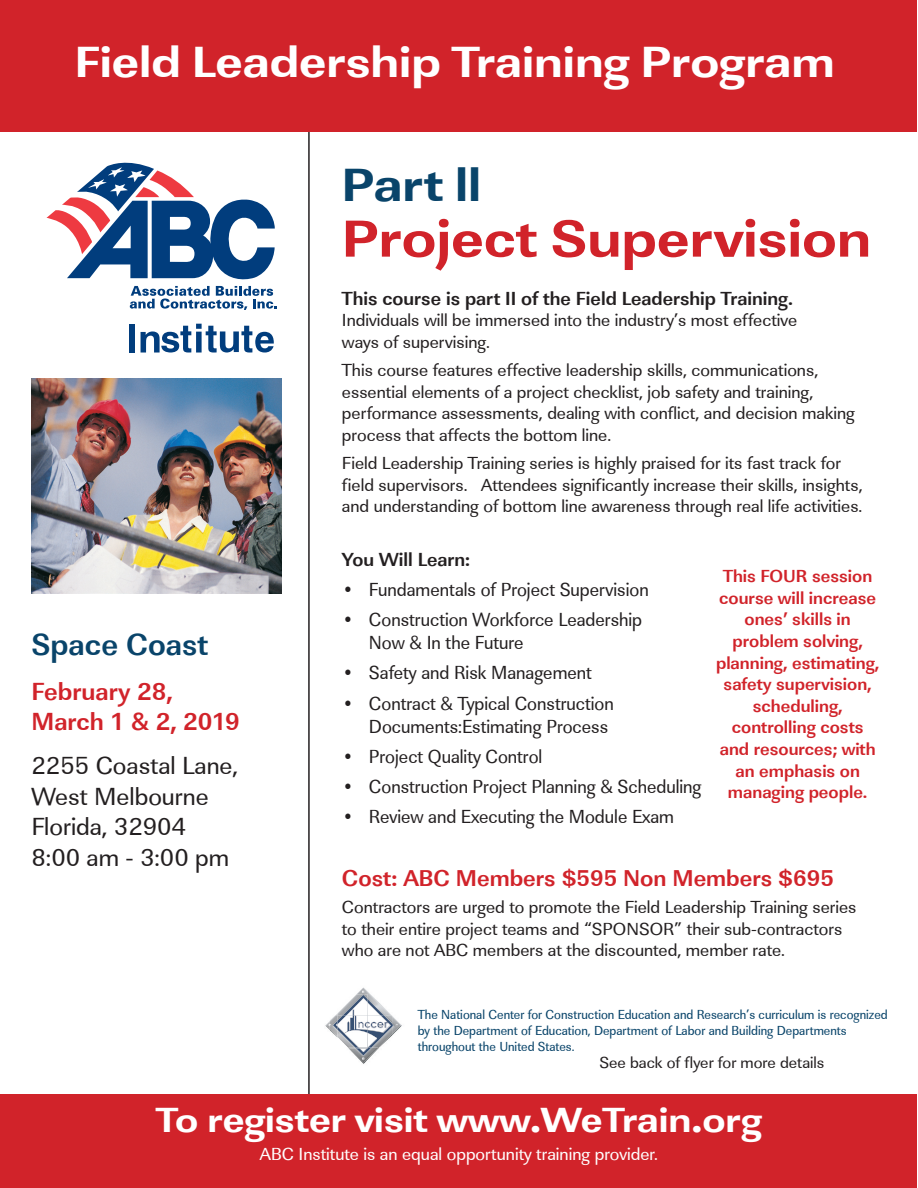
<style>
.page{position:relative;width:918px;height:1188px;background:#fff}
.page>*{position:absolute;margin:0;border:0;box-sizing:border-box;transform-origin:0 0}
.t1{font:54px "URW Linear T Ext Bol Ext Wid";color:#d1232a}
.t2{font:48px "URW Linear T Ext Bol Ext Wid";color:#09446a}
.t3{font:45px "URW Linear T Ext Bol Ext Wid";color:#fff}
.t4{font:36px "URW Linear T Ext Bol Ext Wid";color:#fff}
.t5{font:700 31.5px "URW Linear T";color:#09446a}
.t6{font:25.5px/30.6px "URW Linear T";color:#231f20}
.t7{font:700 25.5px/30.6px "URW Linear T";color:#d1232a}
.t8{font:700 23.7px "URW Linear T";color:#d1232a}
.t9{font:19.5px/23.4px "URW Linear T";color:#231f20;scale:.95 1}
.t10{font:700 19.5px "URW Linear T";color:#231f20}
.t11{font:18px/21.6px "URW Linear T";color:#231f20}
.t12{font:700 18px/21.6px "URW Linear T";color:#d1232a;text-align:center}
.t13{font:18px "URW Linear T";color:#fff}
.t14{font:16.5px "URW Linear T";color:#231f20}
.t15{font:13.5px/16.2px "URW Linear T Regu Narr";color:#09446a}
</style>
<div class="page">
<hr style="left:308px;top:122px;width:2px;height:1006px;background:#231f20">
<div style="left:1px;top:0;width:916px;height:132px;background:#d1232a"></div>
<div style="left:130px;top:324px;width:5px;height:29px;background:#013d7d"></div>
<svg style="left:141px;top:324px;width:133px;height:29px"></svg>
<svg style="left:46px;top:163px;width:231px;height:147px"></svg>
<div style="left:1px;top:1094px;width:916px;height:94px;background:#d1232a"></div>
<img style="left:326px;top:1022px;width:3px;height:7px">
<img style="left:360px;top:1060px;width:7px;height:3px">
<img style="left:361px;top:988px;width:40px;height:42px">
<svg style="left:329px;top:990px;width:69px;height:70px"></svg>
<img style="left:32px;top:378px;width:249px;height:216px">
<h3 class="t3" style="left:75px;top:35px;width:761px">Field Leadership Training Program</h3>
<h2 class="t2" style="left:342px;top:156px;width:141px">Part ll</h2>
<h1 class="t1" style="left:342px;top:206px;width:531px">Project Supervision</h1>
<h3 class="t5" style="left:32px;top:626px;width:178px">Space Coast</h3>
<h3 class="t7" style="left:32px;top:676px;width:210px">February 28,<br>March 1 &amp; 2, 2019</h3>
<h3 class="t6" style="left:32px;top:751px;width:208px">2255 Coastal Lane,<br>West Melbourne<br>Florida, 32904<br>8:00 am - 3:00 pm</h3>
<p class="t10" style="left:342px;top:286px;width:453px">This course is part II of the Field Leadership Training.</p>
<p class="t11" style="left:342px;top:309px;width:457px">Individuals will be immersed into the industry’s most effective ways of supervising.</p>
<p class="t11" style="left:342px;top:359px;width:515px">This course features effective leadership skills, communications, essential elements of a project checklist, job safety and training, performance assessments, dealing with conflict, and decision making process that affects the bottom line.</p>
<p class="t11" style="left:342px;top:453px;width:522px">Field Leadership Training series is highly praised for its fast track for field supervisors. Attendees significantly increase their skills, insights, and understanding of bottom line awareness through real life activities.</p>
<p class="t10" style="left:342px;top:547px;width:130px">You Will Learn:</p>
<p class="t9" style="left:342px;top:578px;width:324px">• Fundamentals of Project Supervision</p>
<p class="t9" style="left:369px;top:608px;width:289px;text-indent:-27px">• Construction Workforce Leadership<br>Now &amp; In the Future</p>
<p class="t9" style="left:342px;top:661px;width:265px">• Safety and Risk Management</p>
<p class="t9" style="left:342px;top:691px;width:288px;text-align:right">• Contract &amp; Typical Construction<br>Documents:Estimating Process</p>
<p class="t9" style="left:342px;top:745px;width:212px">• Project Quality Control</p>
<p class="t9" style="left:342px;top:775px;width:380px">• Construction Project Planning &amp; Scheduling</p>
<p class="t9" style="left:342px;top:805px;width:351px">• Review and Executing the Module Exam</p>
<p class="t12" style="left:716px;top:566px;width:165px">This FOUR session course will increase ones’ skills in problem solving, planning, estimating, safety supervision, scheduling, controlling costs and resources; with an emphasis on managing people.</p>
<h3 class="t8" style="left:342px;top:863px;width:494px">Cost: ABC Members $595 Non Members $695</h3>
<p class="t11" style="left:342px;top:896px;width:516px">Contractors are urged to promote the Field Leadership Training series to their entire project teams and “SPONSOR” their sub-contractors who are not ABC members at the discounted, member rate.</p>
<p class="t15" style="left:418px;top:1006px;width:472px">The National Center for Construction Education and Research’s curriculum is recognized by the Department of Education, Department of Labor and Building Departments throughout the United States.</p>
<p class="t14" style="left:599px;top:1053px;width:227px">See back of flyer for more details</p>
<h3 class="t4" style="left:156px;top:1099px;width:607px">To register visit www.WeTrain.org</h3>
<p class="t13" style="left:260px;top:1144px;width:400px">ABC Institute is an equal opportunity training provider.</p>
</div>
